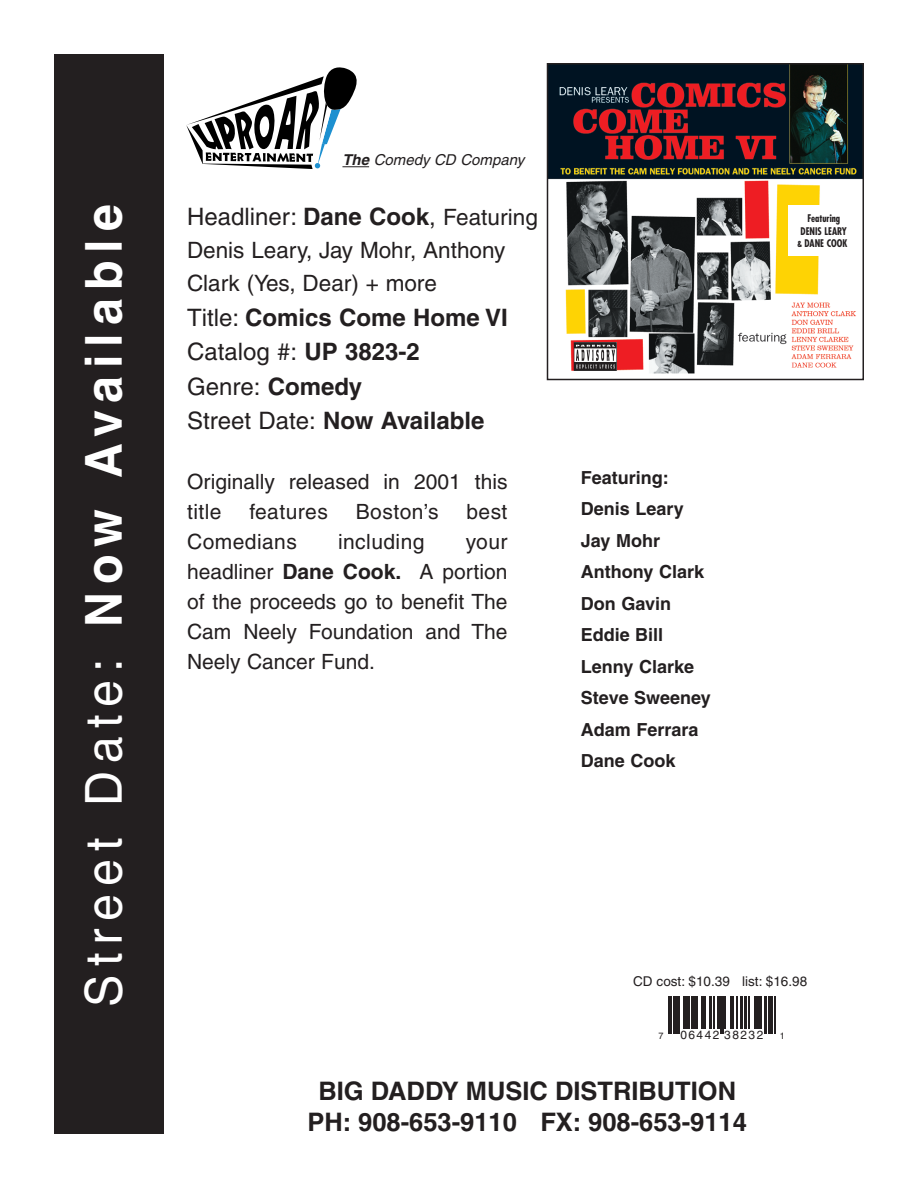
<style>
.page{position:relative;width:918px;height:1188px;background:#fff}
.page>*{position:absolute;margin:0;border:0;box-sizing:border-box;transform-origin:0 0}
.t1{font:700 51px "Helvetica";letter-spacing:.165em;color:#fff;scale:.95 1}
.t2{font:700 25.5px/30.6px "Helvetica";color:#231f20;text-align:center}
.t3{font:700 24px/34.5px "Helvetica";color:#231f20}
.t4{font:24px "Helvetica";color:#231f20}
.t5{font:22.5px/33px "Helvetica";color:#231f20}
.t6{font:21px/30px "Helvetica";color:#231f20}
.t7{font:21px "Helvetica";letter-spacing:.02em;color:#231f20}
.t8{font:700 18px/31.5px "Helvetica";color:#231f20}
.t9{font:italic 15px "Helvetica";color:#231f20}
.t10{font:13.5px "Helvetica";color:#231f20}
.t11{font:11.85px "Helvetica";letter-spacing:.13em;color:#231f20}
.t12{font:700 condensed 10.35px/12.1px "Futura";color:#231f20;text-align:center;scale:.94 1}
.t13{font:9.15px "Helvetica";color:#231f20}
.s1{font-weight:400}
.s2{font-weight:700}
.s3{font-size:22.5px}
.s4{font-size:8.4px}
</style>
<div class="page">
<div style="left:54px;top:54px;width:110px;height:1080px;background:#231f20"></div>
<img style="left:550px;top:66px;width:311px;height:308px">
<div style="left:547px;top:63px;width:317px;height:317px;border:2px solid #231f20"></div>
<svg style="left:668px;top:996px;width:108px;height:38px"></svg>
<hr style="left:669px;top:996px;width:1px;height:38px;background:#231f20">
<hr style="left:671px;top:996px;width:1px;height:38px;background:#231f20">
<hr style="left:673px;top:996px;width:4px;height:38px;background:#231f20">
<hr style="left:678px;top:996px;width:2px;height:38px;background:#231f20">
<hr style="left:683px;top:996px;width:2px;height:32px;background:#231f20">
<hr style="left:687px;top:996px;width:1px;height:32px;background:#231f20">
<hr style="left:689px;top:996px;width:1px;height:32px;background:#231f20">
<div style="left:691px;top:996px;width:5px;height:32px;background:#231f20"></div>
<hr style="left:697px;top:996px;width:1px;height:32px;background:#231f20">
<hr style="left:701px;top:996px;width:2px;height:32px;background:#231f20">
<hr style="left:705px;top:996px;width:1px;height:32px;background:#231f20">
<hr style="left:709px;top:996px;width:2px;height:32px;background:#231f20">
<hr style="left:714px;top:996px;width:1px;height:32px;background:#231f20">
<hr style="left:717px;top:996px;width:2px;height:32px;background:#231f20">
<hr style="left:720px;top:996px;width:1px;height:38px;background:#231f20">
<hr style="left:723px;top:996px;width:1px;height:38px;background:#231f20">
<hr style="left:725px;top:996px;width:1px;height:32px;background:#231f20">
<hr style="left:730px;top:996px;width:2px;height:32px;background:#231f20">
<hr style="left:733px;top:996px;width:1px;height:32px;background:#231f20">
<hr style="left:736px;top:996px;width:1px;height:32px;background:#231f20">
<hr style="left:740px;top:996px;width:3px;height:32px;background:#231f20">
<hr style="left:744px;top:996px;width:2px;height:32px;background:#231f20">
<hr style="left:748px;top:996px;width:1px;height:32px;background:#231f20">
<hr style="left:754px;top:996px;width:1px;height:32px;background:#231f20">
<hr style="left:756px;top:996px;width:3px;height:32px;background:#231f20">
<hr style="left:760px;top:996px;width:2px;height:32px;background:#231f20">
<hr style="left:764px;top:996px;width:2px;height:38px;background:#231f20">
<hr style="left:769px;top:996px;width:2px;height:38px;background:#231f20">
<hr style="left:772px;top:996px;width:1px;height:38px;background:#231f20">
<hr style="left:774px;top:996px;width:1px;height:38px;background:#231f20">
<svg style="left:186px;top:67px;width:183px;height:102px"></svg>
<svg style="left:574px;top:342px;width:43px;height:29px"></svg>
<div style="left:789px;top:206px;width:67px;height:50px;background:#fff"></div>
<h1 class="t1" style="left:85px;top:1007px;width:846px;rotate:-90deg"><span class="s1">Street Date:</span> Now Available</h1>
<p class="t9" style="left:342px;top:154px;width:183px"><span class="s2">The</span> Comedy CD Company</p>
<p class="t4" style="left:187px;top:208px;width:352px">Headliner: <span class="s2">Dane Cook</span>, <span class="s3">Featuring</span></p>
<p class="t5" style="left:187px;top:236px;width:320px">Denis Leary, Jay Mohr, Anthony<br>Clark (Yes, Dear) + more</p>
<p class="t3" style="left:187px;top:302px;width:322px"><span class="s1">Title:</span> Comics Come Home VI<br><span class="s1">Catalog #:</span> UP 3823-2<br><span class="s1">Genre:</span> Comedy<br><span class="s1">Street Date:</span> Now Available</p>
<p class="t6" style="left:187px;top:468px;width:322px">Originally released in 2001 this title</p>
<p class="t7" style="left:249px;top:504px;width:80px">features</p>
<p class="t6" style="left:356px;top:498px;width:84px">Boston’s</p>
<p class="t6" style="left:466px;top:498px;width:43px">best</p>
<p class="t7" style="left:187px;top:534px;width:111px">Comedians</p>
<p class="t7" style="left:338px;top:534px;width:88px">including</p>
<p class="t6" style="left:187px;top:528px;width:322px;text-align:justify;text-indent:279px">your headliner <span class="s2">Dane Cook.</span> A portion of the proceeds go to benefit The Cam Neely Foundation and The Neely Cancer Fund.</p>
<p class="t8" style="left:581px;top:463px;width:132px">Featuring:<br>Denis Leary<br>Jay Mohr<br>Anthony Clark<br>Don Gavin<br>Eddie Bill<br>Lenny Clarke<br>Steve Sweeney<br>Adam Ferrara<br>Dane Cook</p>
<p class="t12" style="left:798px;top:213px;width:55px">Featuring<br>DENIS LEARY <span class="s4">&amp;</span> DANE COOK</p>
<p class="t10" style="left:633px;top:977px;width:176px">CD cost: $10.39 list: $16.98</p>
<p class="t13" style="left:658px;top:1032px;width:7px">7</p>
<p class="t11" style="left:680px;top:1030px;width:84px">06442 38232</p>
<p class="t13" style="left:780px;top:1032px;width:7px">1</p>
<p class="t2" style="left:308px;top:1079px;width:441px">BIG DADDY MUSIC DISTRIBUTION<br>PH: 908-653-9110 FX: 908-653-9114</p>
</div>
